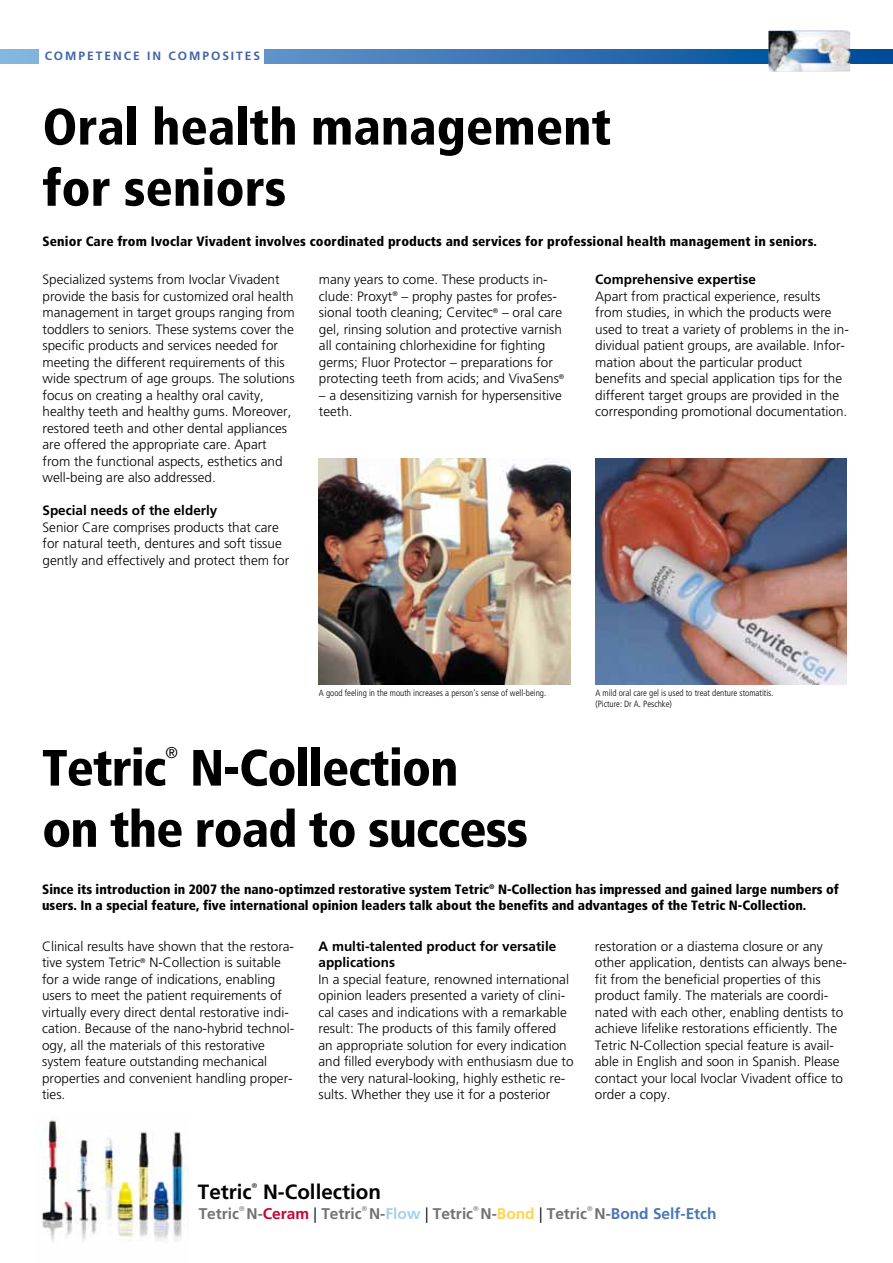
<style>
.page{position:relative;width:893px;height:1263px;background:#fff}
.page>*{position:absolute;margin:0;border:0;box-sizing:border-box;transform-origin:0 0}
.t1{font:900 condensed 51px/61.2px "Frutiger";letter-spacing:-.02em;color:#000}
.t2{font:900 condensed 51px/61.2px "Frutiger";color:#000}
.t3{font:700 20.7px "Frutiger";color:#000}
.t4{font:300 15.6px "Frutiger";color:#000}
.t5{font:700 15.45px "Frutiger";color:#707172}
.t6{font:700 15.45px "Frutiger";color:#4977b6}
.t7{font:300 13.5px/16.5px "Frutiger";color:#000}
.t8{font:900 condensed 13.5px/16.5px "Frutiger";color:#000}
.t9{font:700 13.5px/16.5px "Frutiger";color:#000}
.t10{font:700 12px "Frutiger";letter-spacing:.165em;color:#4164a9}
.t11{font:300 condensed 9px/10.8px "Frutiger";color:#000}
.t12{font:300 6.9px "Frutiger";color:#707172}
.t13{font:300 6.9px "Frutiger";color:#000}
.s1{color:#c80234}
.s2{font-weight:300;color:#000}
.s3{color:#a3d1ed}
.s4{color:#ffd44d}
.s5{color:#707172}
</style>
<div class="page">
<svg style="left:0;top:49px;width:893px;height:14px;background:#3876b5"></svg>
<img style="left:768px;top:31px;width:82px;height:41px">
<div style="left:40px;top:47px;width:224px;height:22px;background:#fff"></div>
<img style="left:41px;top:1120px;width:148px;height:123px">
<img style="left:319px;top:459px;width:251px;height:226px">
<img style="left:595px;top:459px;width:252px;height:226px">
<p class="t10" style="left:45px;top:48px;width:217px">COMPETENCE IN COMPOSITES</p>
<h1 class="t2" style="left:43px;top:96px;width:570px">Oral health management for seniors</h1>
<p class="t8" style="left:43px;top:233px;width:776px">Senior Care from Ivoclar Vivadent involves coordinated products and services for professional health management in seniors.</p>
<p class="t7" style="left:43px;top:272px;width:254px">Specialized systems from Ivoclar Vivadent provide the basis for customized oral health management in target groups ranging from toddlers to seniors. These systems cover the specific products and services needed for meeting the different requirements of this wide spectrum of age groups. The solutions focus on creating a healthy oral cavity, healthy teeth and healthy gums. Moreover, restored teeth and other dental appliances are offered the appropriate care. Apart from the functional aspects, esthetics and well-being are also addressed.</p>
<p class="t9" style="left:43px;top:502px;width:176px">Special needs of the elderly</p>
<p class="t7" style="left:43px;top:519px;width:248px">Senior Care comprises products that care for natural teeth, dentures and soft tissue gently and effectively and protect them for</p>
<p class="t7" style="left:319px;top:272px;width:247px">many years to come. These products in&shy;clude: Proxyt<sup>®</sup> – prophy pastes for profes&shy;sional tooth cleaning; Cervitec<sup>®</sup> – oral care gel, rinsing solution and protective varnish all containing chlorhexidine for fighting germs; Fluor Protector – preparations for protecting teeth from acids; and VivaSens<sup>®</sup></p>
<p class="t7" style="left:319px;top:387px;width:245px">– a desensitizing varnish for hypersensitive teeth.</p>
<p class="t9" style="left:595px;top:271px;width:162px">Comprehensive expertise</p>
<p class="t7" style="left:595px;top:288px;width:255px">Apart from practical experience, results from studies, in which the products were used to treat a variety of problems in the in&shy;dividual patient groups, are available. Infor&shy;mation about the particular product benefits and special application tips for the different target groups are provided in the corresponding promotional documentation.</p>
<p class="t11" style="left:319px;top:688px;width:229px">A good feeling in the mouth increases a person’s sense of well-being.</p>
<p class="t11" style="left:595px;top:688px;width:180px">A mild oral care gel is used to treat denture stomatitis. (Picture: Dr A. Peschke)</p>
<h1 class="t1" style="left:42px;top:737px;width:126px">Tetric</h1>
<p class="t4" style="left:165px;top:744px;width:14px">®</p>
<h1 class="t1" style="left:42px;top:737px;width:487px;text-indent:148px">N-Collection<br>on the road to success</h1>
<p class="t8" style="left:42px;top:881px;width:798px">Since its introduction in 2007 the nano-optimzed restorative system Tetric<sup>®</sup> N-Collection has impressed and gained large numbers of users. In a special feature, five international opinion leaders talk about the benefits and advantages of the Tetric N-Collection.</p>
<p class="t7" style="left:42px;top:938px;width:254px">Clinical results have shown that the restora&shy;tive system Tetric<sup>®</sup> N-Collection is suitable for a wide range of indications, enabling users to meet the patient requirements of virtually every direct dental restorative indi&shy;cation. Because of the nano-hybrid technol&shy;ogy, all the materials of this restorative system feature outstanding mechanical properties and convenient handling proper&shy;ties.</p>
<p class="t9" style="left:318px;top:938px;width:239px">A multi-talented product for versatile applications</p>
<p class="t7" style="left:318px;top:971px;width:257px">In a special feature, renowned international opinion leaders presented a variety of clini&shy;cal cases and indications with a remarkable result: The products of this family offered an appropriate solution for every indication and filled everybody with enthusiasm due to the very natural-looking, highly esthetic re&shy;sults. Whether they use it for a posterior</p>
<p class="t7" style="left:595px;top:938px;width:254px">restoration or a diastema closure or any other application, dentists can always bene&shy;fit from the beneficial properties of this product family. The materials are coordi&shy;nated with each other, enabling dentists to achieve lifelike restorations efficiently. The Tetric N-Collection special feature is avail&shy;able in English and soon in Spanish. Please contact your local Ivoclar Vivadent office to order a copy.</p>
<h2 class="t3" style="left:198px;top:1179px;width:55px">Tetric</h2>
<p class="t13" style="left:252px;top:1182px;width:7px">®</p>
<h2 class="t3" style="left:263px;top:1179px;width:120px">N-Collection</h2>
<p class="t5" style="left:199px;top:1205px;width:42px">Tetric</p>
<p class="t12" style="left:239px;top:1205px;width:7px">®</p>
<p class="t5" style="left:247px;top:1205px;width:117px">N-<span class="s1">Ceram</span> <span class="s2">|</span> Tetric</p>
<p class="t12" style="left:362px;top:1205px;width:7px">®</p>
<p class="t5" style="left:369px;top:1205px;width:106px">N-<span class="s3">Flow</span> <span class="s2">|</span> Tetric</p>
<p class="t12" style="left:473px;top:1205px;width:7px">®</p>
<p class="t5" style="left:481px;top:1205px;width:108px">N-<span class="s4">Bond</span> <span class="s2">|</span> Tetric</p>
<p class="t12" style="left:587px;top:1205px;width:7px">®</p>
<p class="t6" style="left:595px;top:1205px;width:124px"><span class="s5">N-</span>Bond Self-Etch</p>
</div>
